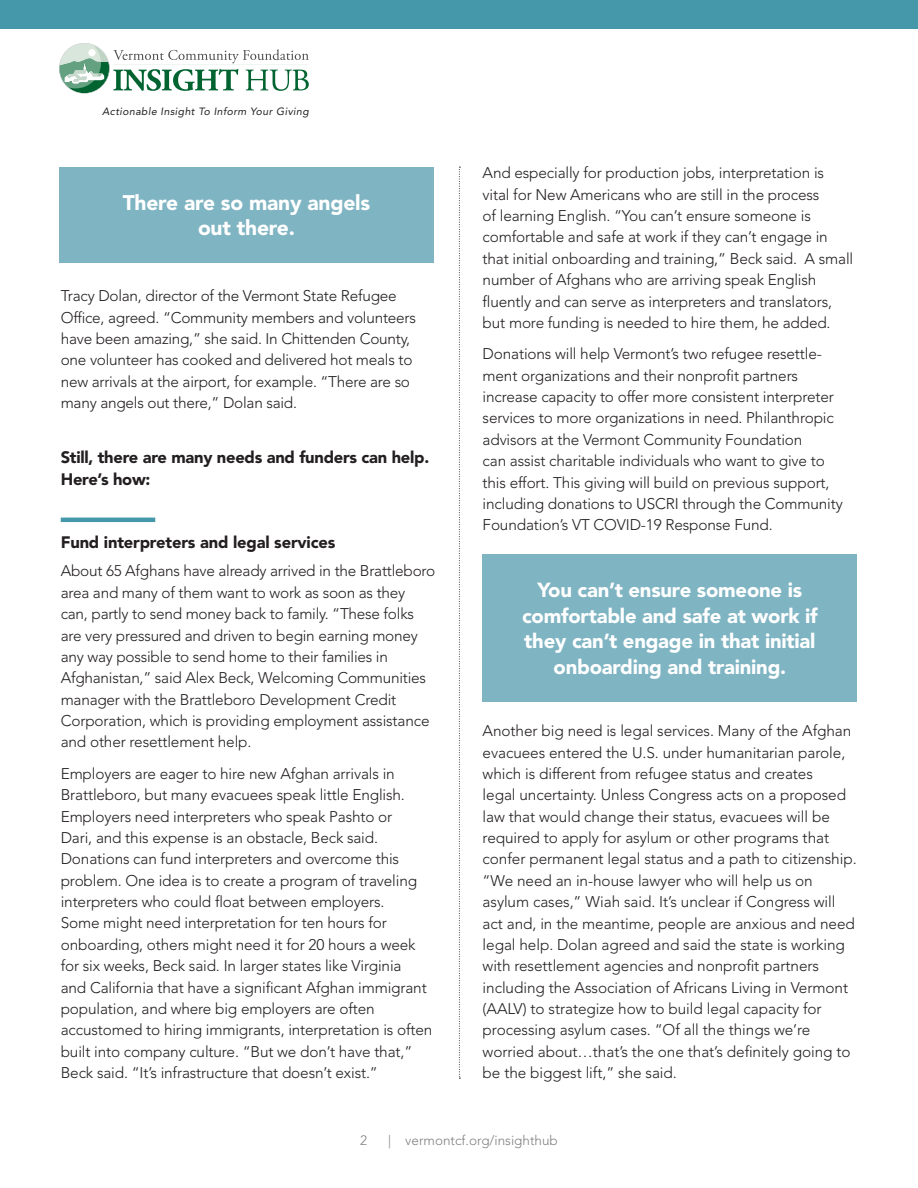
<style>
.page{position:relative;width:918px;height:1188px;background:#fff}
.page>*{position:absolute;margin:0;border:0;box-sizing:border-box;transform-origin:0 0}
.Subhead{font:900 21px/25.5px "Avenir LT Std";letter-spacing:-.01em;color:#fff;text-align:center}
.Subhead-2{font:900 20.25px/25.5px "Avenir LT Std";letter-spacing:-.01em;color:#fff;text-align:center}
.Body_text{font:900 16.5px/21.3px "Avenir LT Std";letter-spacing:-.015em;color:#231f20}
.Subhead-3{font:900 16.5px "Avenir LT Std";letter-spacing:-.01em;color:#231f20}
.Body_text-2{font:300 15.3px/21.3px "Avenir LT Std";letter-spacing:-.01em;color:#231f20}
.t1{font:300 13.5px "Avenir LT Std";color:#808083}
.t2{font:italic 10.5px "Avenir LT Std";letter-spacing:.04em;color:#231f20}
</style>
<div class="page">
<hr style="left:61px;top:518px;width:94px;height:4px;background:#4498a9">
<svg style="left:459px;top:167px;width:1px;height:912px"></svg>
<div style="left:0;top:0;width:918px;height:28px;background:#4498a9"></div>
<svg style="left:59px;top:43px;width:250px;height:51px"></svg>
<div style="left:483px;top:554px;width:374px;height:147px;background:#7fb4c2"></div>
<div style="left:59px;top:167px;width:375px;height:95px;background:#7fb4c2"></div>
<p class="t2" style="left:102px;top:105px;width:208px">Actionable Insight To Inform Your Giving</p>
<p class="Subhead" style="left:123px;top:190px;width:249px">There are so many angels out there.</p>
<p class="Body_text-2" style="left:61px;top:286px;width:357px">Tracy Dolan, director of the Vermont State Refugee Office, agreed. “Community members and volunteers have been amazing,” she said. In Chittenden County, one volunteer has cooked and delivered hot meals to new arrivals at the airport, for example. “There are so many angels out there,” Dolan said.</p>
<p class="Body_text" style="left:61px;top:447px;width:370px">Still, there are many needs and funders can help.<br>Here’s how:</p>
<p class="Subhead-3" style="left:61px;top:533px;width:276px">Fund interpreters and legal services</p>
<p class="Body_text-2" style="left:61px;top:561px;width:376px">About 65 Afghans have already arrived in the Brattleboro area and many of them want to work as soon as they can, partly to send money back to family. “These folks are very pressured and driven to begin earning money any way possible to send home to their families in Afghanistan,” said Alex Beck, Welcoming Communities manager with the Brattleboro Development Credit Corporation, which is providing employment assistance and other resettlement help.</p>
<p class="Body_text-2" style="left:61px;top:763px;width:373px">Employers are eager to hire new Afghan arrivals in Brattleboro, but many evacuees speak little English.<br>Employers need interpreters who speak Pashto or<br>Dari, and this expense is an obstacle, Beck said.<br>Donations can fund interpreters and overcome this problem. One idea is to create a program of traveling interpreters who could float between employers.<br>Some might need interpretation for ten hours for onboarding, others might need it for 20 hours a week for six weeks, Beck said. In larger states like Virginia<br>and California that have a significant Afghan immigrant population, and where big employers are often accustomed to hiring immigrants, interpretation is often built into company culture. “But we don’t have that,” Beck said. “It’s infrastructure that doesn’t exist.”</p>
<p class="Body_text-2" style="left:483px;top:163px;width:372px">And especially for production jobs, interpretation is vital for New Americans who are still in the process<br>of learning English. “You can’t ensure someone is comfortable and safe at work if they can’t engage in that initial onboarding and training,” Beck said. A small number of Afghans who are arriving speak English fluently and can serve as interpreters and translators, but more funding is needed to hire them, he added.</p>
<p class="Body_text-2" style="left:483px;top:343px;width:362px">Donations will help Vermont’s two refugee resettle&shy;ment organizations and their nonprofit partners increase capacity to offer more consistent interpreter services to more organizations in need. Philanthropic advisors at the Vermont Community Foundation<br>can assist charitable individuals who want to give to this effort. This giving will build on previous support, including donations to USCRI through the Community Foundation’s VT COVID-19 Response Fund.</p>
<p class="Subhead-2" style="left:522px;top:577px;width:297px">You can’t ensure someone is comfortable and safe at work if they can’t engage in that initial onboarding and training.</p>
<p class="Body_text-2" style="left:483px;top:720px;width:376px">Another big need is legal services. Many of the Afghan evacuees entered the U.S. under humanitarian parole, which is different from refugee status and creates<br>legal uncertainty. Unless Congress acts on a proposed law that would change their status, evacuees will be required to apply for asylum or other programs that confer permanent legal status and a path to citizenship. “We need an in-house lawyer who will help us on asylum cases,” Wiah said. It’s unclear if Congress will act and, in the meantime, people are anxious and need legal help. Dolan agreed and said the state is working with resettlement agencies and nonprofit partners including the Association of Africans Living in Vermont (AALV) to strategize how to build legal capacity for processing asylum cases. “Of all the things we’re worried about…that’s the one that’s definitely going to be the biggest lift,” she said.</p>
<p class="t1" style="left:360px;top:1133px;width:9px">2</p>
<p class="t1" style="left:388px;top:1133px;width:171px">| vermontcf.org/insighthub</p>
</div>
